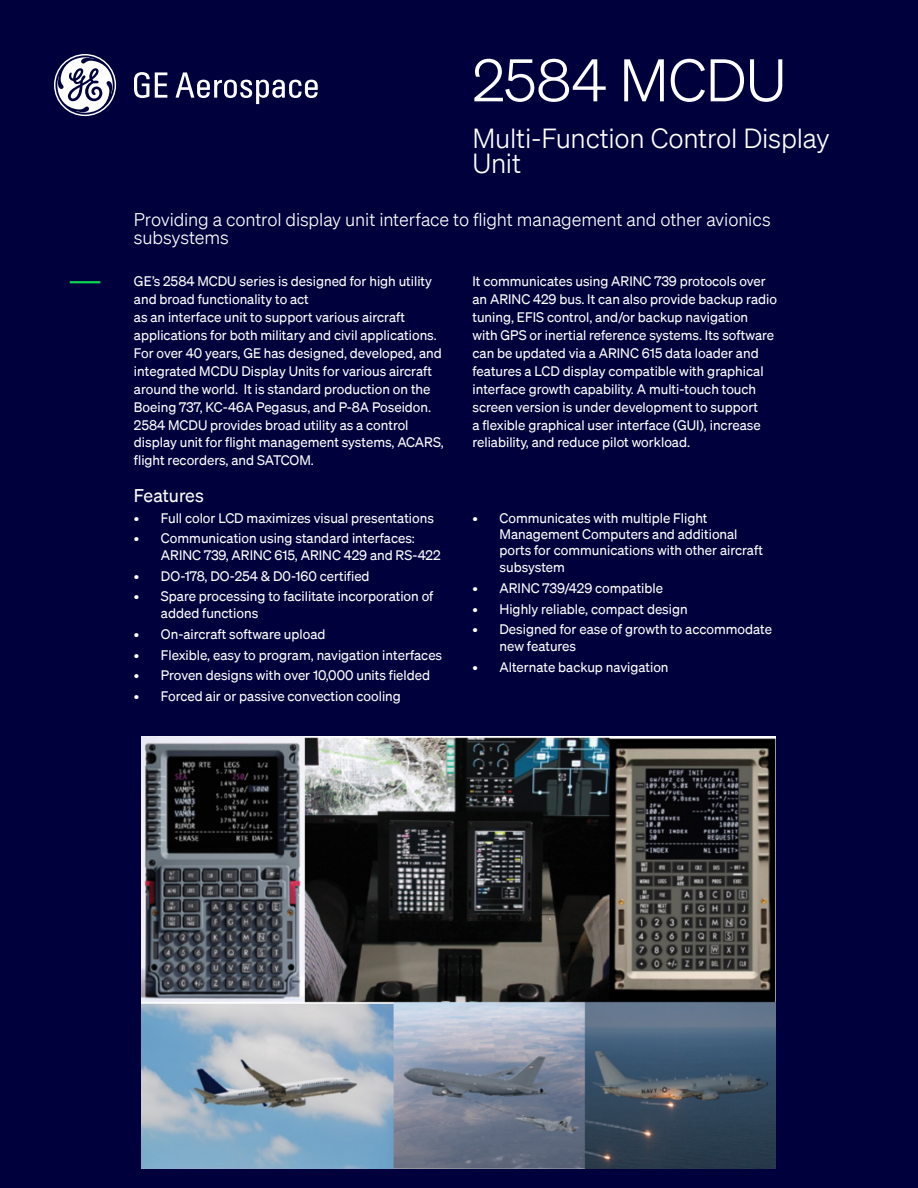
<style>
.page{position:relative;width:918px;height:1188px;background:#00003d}
.page>*{position:absolute;margin:0;border:0;box-sizing:border-box;transform-origin:0 0}
.t1{font:300 58.5px "Sons";letter-spacing:-.015em;color:#fff}
.t2{font:300 27px/24px "Sons";letter-spacing:-.01em;color:#fff}
.t3{font:300 18px/18px "Sons";letter-spacing:-.005em;color:#fff}
.t4{font:18px "Sons";color:#fff}
.t5{font:13.5px/18px "Sons";color:#fff}
</style>
<div class="page">
<hr style="left:70px;top:281px;width:30px;height:2px;background:#0ad64f">
<img style="left:142px;top:737px;width:633px;height:432px">
<svg style="left:54px;top:54px;width:264px;height:62px"></svg>
<h1 class="t1" style="left:472px;top:45px;width:316px">2584 MCDU</h1>
<h2 class="t2" style="left:472px;top:126px;width:359px">Multi-Function Control Display<br>Unit</h2>
<h3 class="t3" style="left:134px;top:210px;width:638px">Providing a control display unit interface to flight management and other avionics subsystems</h3>
<p class="t5" style="left:134px;top:271px;width:311px">GE’s 2584 MCDU series is designed for high utility and broad functionality to act<br>as an interface unit to support various aircraft applications for both military and civil applications.<br>For over 40 years, GE has designed, developed, and integrated MCDU Display Units for various aircraft around the world. It is standard production on the Boeing 737, KC-46A Pegasus, and P-8A Poseidon.<br>2584 MCDU provides broad utility as a control display unit for flight management systems, ACARS, flight recorders, and SATCOM.</p>
<p class="t5" style="left:472px;top:271px;width:306px">It communicates using ARINC 739 protocols over an ARINC 429 bus. It can also provide backup radio tuning, EFIS control, and/or backup navigation<br>with GPS or inertial reference systems. Its software can be updated via a ARINC 615 data loader and features a LCD display compatible with graphical interface growth capability. A multi-touch touch screen version is under development to support<br>a flexible graphical user interface (GUI), increase reliability, and reduce pilot workload.</p>
<h3 class="t4" style="left:134px;top:484px;width:71px">Features</h3>
<p class="t5" style="left:134px;top:508px;width:301px">• Full color LCD maximizes visual presentations</p>
<p class="t5" style="left:161px;top:530px;width:281px;line-height:16.5px;text-indent:-27px">• Communication using standard interfaces:<br>ARINC 739, ARINC 615, ARINC 429 and RS-422</p>
<p class="t5" style="left:134px;top:566px;width:237px">• DO-178, DO-254 &amp; D0-160 certified</p>
<p class="t5" style="left:161px;top:588px;width:274px;line-height:16.5px;text-indent:-27px">• Spare processing to facilitate incorporation of added functions</p>
<p class="t5" style="left:134px;top:624px;width:193px">• On-aircraft software upload</p>
<p class="t5" style="left:134px;top:645px;width:310px">• Flexible, easy to program, navigation interfaces</p>
<p class="t5" style="left:134px;top:666px;width:298px">• Proven designs with over 10,000 units fielded</p>
<p class="t5" style="left:134px;top:687px;width:268px">• Forced air or passive convection cooling</p>
<p class="t5" style="left:500px;top:509px;width:265px;line-height:16.5px;text-indent:-27px">• Communicates with multiple Flight<br>Management Computers and additional ports for communications with other aircraft subsystem</p>
<p class="t5" style="left:472px;top:578px;width:192px">• ARINC 739/429 compatible</p>
<p class="t5" style="left:472px;top:599px;width:217px">• Highly reliable, compact design</p>
<p class="t5" style="left:500px;top:621px;width:274px;line-height:16.5px;text-indent:-27px">• Designed for ease of growth to accommodate new features</p>
<p class="t5" style="left:472px;top:657px;width:198px">• Alternate backup navigation</p>
</div>
